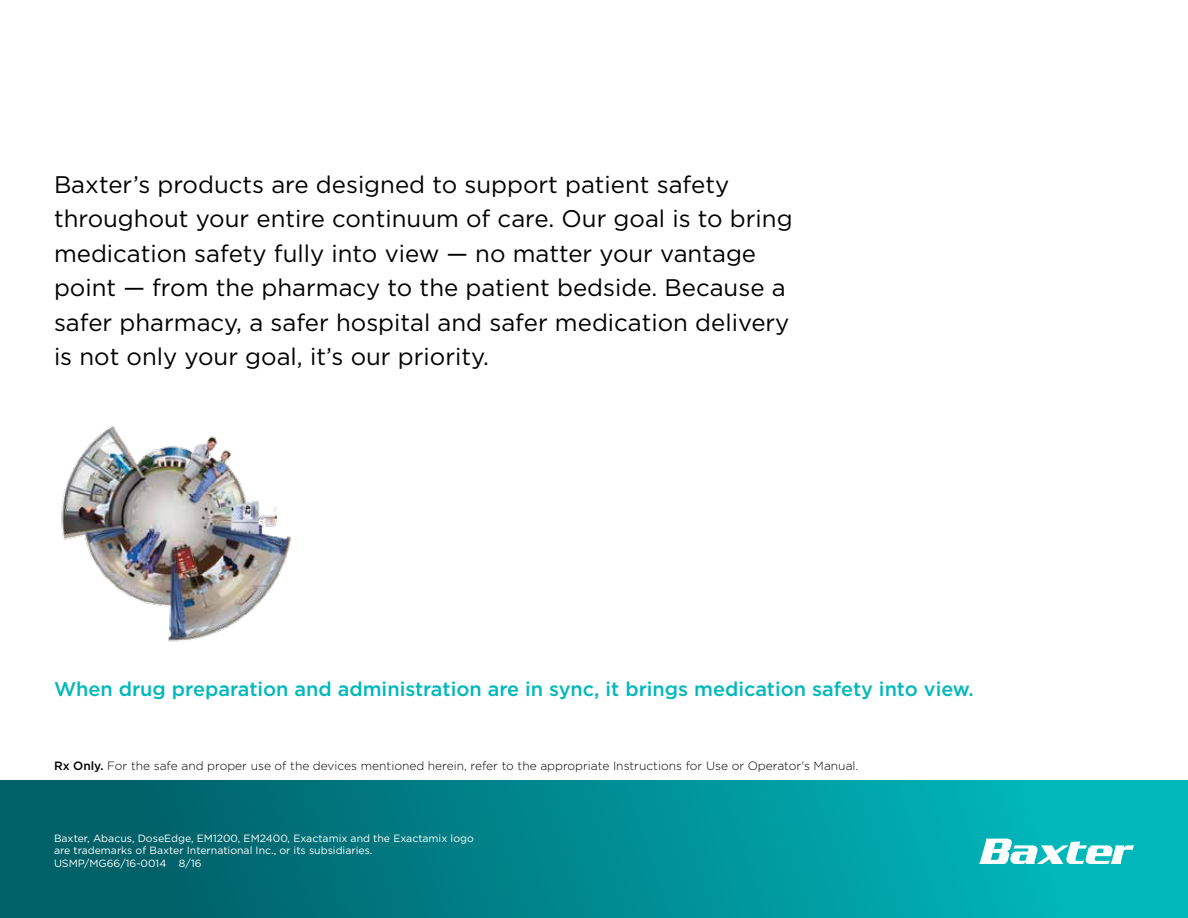
<style>
.page{position:relative;width:1188px;height:918px;background:#fff}
.page>*{position:absolute;margin:0;border:0;box-sizing:border-box;transform-origin:0 0}
.t1{font:24px/34.5px "Gotham";color:#000}
.t2{font:500 19.8px "Gotham";color:#00b8ba}
.t3{font:300 12px "Gotham";color:#000}
.t4{font:10.5px/12.6px "Gotham";color:#fff}
.s1{font-weight:500}
</style>
<div class="page">
<div style="left:0;top:781px;width:1188px;height:137px;background:linear-gradient(to right,#005760,#00bfc2)"></div>
<svg style="left:979px;top:839px;width:155px;height:25px"></svg>
<img style="left:61px;top:425px;width:231px;height:217px">
<p class="t1" style="left:54px;top:167px;width:740px">Baxter’s products are designed to support patient safety throughout your entire continuum of care. Our goal is to bring medication safety fully into view — no matter your vantage point — from the pharmacy to the patient bedside. Because a safer pharmacy, a safer hospital and safer medication delivery is not only your goal, it’s our priority.</p>
<p class="t2" style="left:54px;top:677px;width:921px">When drug preparation and administration are in sync, it brings medication safety into view.</p>
<p class="t3" style="left:54px;top:759px;width:806px"><span class="s1">Rx Only.</span> For the safe and proper use of the devices mentioned herein, refer to the appropriate Instructions for Use or Operator's Manual.</p>
<p class="t4" style="left:54px;top:832px;width:421px">Baxter, Abacus, DoseEdge, EM1200, EM2400, Exactamix and the Exactamix logo are trademarks of Baxter International Inc., or its subsidiaries.<br>USMP/MG66/16-0014 8/16</p>
</div>
